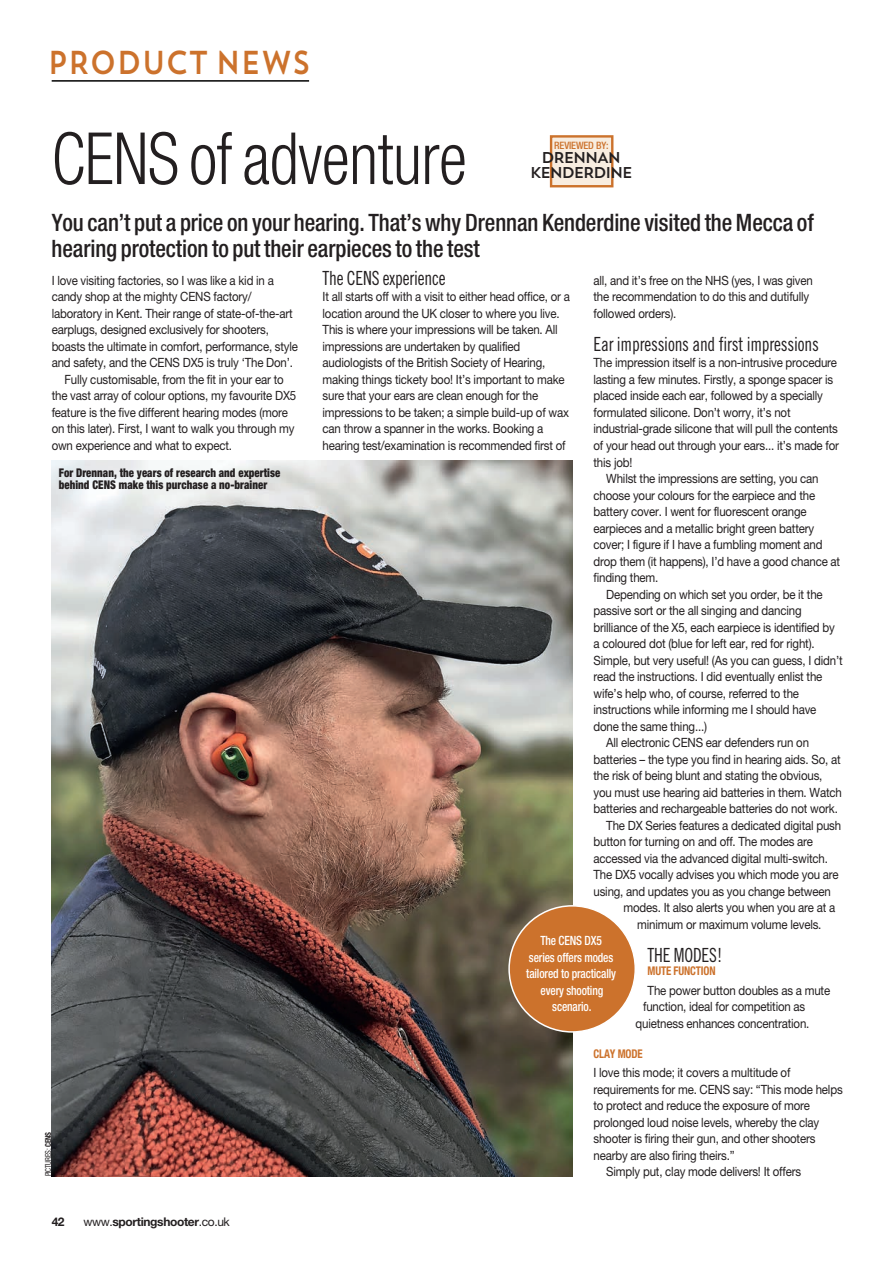
<style>
.page{position:relative;width:895px;height:1263px;background:#fff}
.page>*{position:absolute;margin:0;border:0;box-sizing:border-box;transform-origin:0 0}
.t1{font:300 condensed 72px "Pcpwkf Helvetica Neue";letter-spacing:-.005em;color:#231f20;scale:.9 1}
.t2{font:33px "Mffbrr Trend Sans One";letter-spacing:-.015em;color:#cc722c;scale:.87 1}
.t3{font:500 condensed 24px/25.5px "Whqbfb Helvetica Neue";letter-spacing:-.005em;color:#231f20;scale:.95 1}
.t4{font:19.5px "Htnrtr Trade Gothic Cond Eighteen";letter-spacing:-.01em;color:#231f20;scale:.9 1}
.t5{font:15.6px/14.4px "Mffbrr Trend Sans One";letter-spacing:-.12em;color:#231f20;text-align:center}
.t6{font:12.75px/16.5px "Gqknds Helvetica Neue";letter-spacing:-.015em;color:#231f20;scale:.9 1}
.t7{font:500 condensed 12.75px/16.5px "Whqbfb Helvetica Neue";letter-spacing:-.01em;color:#fff;text-align:center;scale:.9 1}
.t8{font:900 condensed 12px/12.8px "Qmrxyh Helvetica Neue";letter-spacing:.005em;color:#231f20;scale:.9 1}
.t9{font:700 12px "Qgwlfg Helvetica Neue";letter-spacing:-.03em;color:#231f20}
.t10{font:700 condensed 12px "Rwsjhy Helvetica Neue";letter-spacing:-.01em;color:#cc722c;scale:.9 1}
.t11{font:500 condensed 10.2px "Whqbfb Helvetica Neue";letter-spacing:-.01em;color:#cc722c}
.t12{font:condensed 8.25px "Gffwvm Helvetica Neue";letter-spacing:-.015em;color:#231f20;scale:.9 1}
.s1{font-family:"Rwsjhy Helvetica Neue";font-weight:700}
.s2{font-family:"Gqknds Helvetica Neue";font-weight:400}
</style>
<div class="page">
<svg style="left:549px;top:135px;width:65px;height:53px;background:#f1dac5"></svg>
<hr style="left:52px;top:80px;width:257px;height:2px;background:#000">
<img style="left:52px;top:460px;width:520px;height:716px">
<div style="left:509px;top:906px;width:126px;height:126px;background:#cc722c;border-radius:50%"></div>
<h2 class="t2" style="left:47px;top:51px;width:304px">PRODUCT NEWS</h2>
<h1 class="t1" style="left:52px;top:117px;width:462px">CENS of adventure</h1>
<h3 class="t3" style="left:52px;top:212px;width:803px">You can’t put a price on your hearing. That’s why Drennan Kenderdine visited the Mecca of hearing protection to put their earpieces to the test</h3>
<p class="t6" style="left:52px;top:273px;width:248px">I love visiting factories, so I was like a kid in a</p>
<p class="t6" style="left:52px;top:290px;width:224px">candy shop at the mighty CENS factory/</p>
<p class="t6" style="left:52px;top:306px;width:269px">laboratory in Kent. Their range of state-of-the-art</p>
<p class="t6" style="left:52px;top:323px;width:243px">earplugs, designed exclusively for shooters,</p>
<p class="t6" style="left:52px;top:339px;width:275px">boasts the ultimate in comfort, performance, style</p>
<p class="t6" style="left:52px;top:356px;width:269px">and safety, and the CENS DX5 is truly ‘The Don’.</p>
<p class="t6" style="left:64px;top:372px;width:245px">Fully customisable, from the fit in your ear to</p>
<p class="t6" style="left:52px;top:389px;width:273px">the vast array of colour options, my favourite DX5</p>
<p class="t6" style="left:52px;top:405px;width:264px">feature is the five different hearing modes (more</p>
<p class="t6" style="left:52px;top:422px;width:271px">on this later). First, I want to walk you through my</p>
<p class="t6" style="left:52px;top:438px;width:202px">own experience and what to expect.</p>
<p class="t11" style="left:554px;top:141px;width:56px">REVIEWED BY:</p>
<p class="t5" style="left:529px;top:153px;width:105px">DRENNAN<br>KENDERDINE</p>
<h3 class="t4" style="left:322px;top:267px;width:138px">The CENS experience</h3>
<p class="t6" style="left:322px;top:290px;width:276px">It all starts off with a visit to either head office, or a location around the UK closer to where you live.<br>This is where your impressions will be taken. All impressions are undertaken by qualified audiologists of the British Society of Hearing, making things tickety boo! It’s important to make sure that your ears are clean enough for the impressions to be taken; a simple build-up of wax can throw a spanner in the works. Booking a hearing test/examination is recommended first of</p>
<p class="t6" style="left:593px;top:273px;width:245px">all, and it’s free on the NHS (yes, I was given the recommendation to do this and dutifully followed orders).</p>
<h3 class="t4" style="left:593px;top:333px;width:252px">Ear impressions and first impressions</h3>
<p class="t6" style="left:593px;top:356px;width:272px">The impression itself is a non-intrusive procedure</p>
<p class="t6" style="left:593px;top:372px;width:268px">lasting a few minutes. Firstly, a sponge spacer is</p>
<p class="t6" style="left:593px;top:389px;width:256px">placed inside each ear, followed by a specially</p>
<p class="t6" style="left:593px;top:405px;width:220px">formulated silicone. Don’t worry, it’s not</p>
<p class="t6" style="left:593px;top:422px;width:273px">industrial-grade silicone that will pull the contents</p>
<p class="t6" style="left:593px;top:438px;width:274px">of your head out through your ears... it’s made for</p>
<p class="t6" style="left:593px;top:455px;width:45px">this job!</p>
<p class="t6" style="left:606px;top:471px;width:237px">Whilst the impressions are setting, you can</p>
<p class="t6" style="left:593px;top:488px;width:248px">choose your colours for the earpiece and the</p>
<p class="t6" style="left:593px;top:504px;width:238px">battery cover. I went for fluorescent orange</p>
<p class="t6" style="left:593px;top:521px;width:247px">earpieces and a metallic bright green battery</p>
<p class="t6" style="left:593px;top:537px;width:256px">cover; I figure if I have a fumbling moment and</p>
<p class="t6" style="left:593px;top:554px;width:275px">drop them (it happens), I’d have a good chance at</p>
<p class="t6" style="left:593px;top:570px;width:74px">finding them.</p>
<p class="t6" style="left:606px;top:587px;width:242px">Depending on which set you order, be it the</p>
<p class="t6" style="left:593px;top:603px;width:233px">passive sort or the all singing and dancing</p>
<p class="t6" style="left:593px;top:620px;width:269px">brilliance of the X5, each earpiece is identified by</p>
<p class="t6" style="left:593px;top:636px;width:247px">a coloured dot (blue for left ear, red for right).</p>
<p class="t6" style="left:593px;top:653px;width:278px">Simple, but very useful! (As you can guess, I didn’t</p>
<p class="t6" style="left:593px;top:669px;width:256px">read the instructions. I did eventually enlist the</p>
<p class="t6" style="left:593px;top:686px;width:230px">wife’s help who, of course, referred to the</p>
<p class="t6" style="left:593px;top:702px;width:249px">instructions while informing me I should have</p>
<p class="t6" style="left:593px;top:719px;width:128px">done the same thing...)</p>
<p class="t6" style="left:606px;top:735px;width:227px">All electronic CENS ear defenders run on</p>
<p class="t6" style="left:593px;top:752px;width:276px">batteries – the type you find in hearing aids. So, at</p>
<p class="t6" style="left:593px;top:768px;width:256px">the risk of being blunt and stating the obvious,</p>
<p class="t6" style="left:593px;top:785px;width:277px">you must use hearing aid batteries in them. Watch</p>
<p class="t6" style="left:593px;top:801px;width:273px">batteries and rechargeable batteries do not work.</p>
<p class="t6" style="left:606px;top:818px;width:262px">The DX Series features a dedicated digital push</p>
<p class="t6" style="left:593px;top:834px;width:245px">button for turning on and off. The modes are</p>
<p class="t6" style="left:593px;top:851px;width:262px">accessed via the advanced digital multi-switch.</p>
<p class="t6" style="left:593px;top:867px;width:274px">The DX5 vocally advises you which mode you are</p>
<p class="t6" style="left:593px;top:884px;width:265px">using, and updates you as you change between</p>
<p class="t6" style="left:623px;top:900px;width:237px">modes. It also alerts you when you are at a</p>
<p class="t6" style="left:637px;top:917px;width:206px">minimum or maximum volume levels.</p>
<h3 class="t4" style="left:647px;top:943px;width:85px">THE MODES!</h3>
<p class="t10" style="left:647px;top:966px;width:77px">MUTE FUNCTION</p>
<p class="t6" style="left:647px;top:983px;width:204px">The power button doubles as a mute</p>
<p class="t6" style="left:643px;top:999px;width:182px">function, ideal for competition as</p>
<p class="t6" style="left:635px;top:1016px;width:195px">quietness enhances concentration.</p>
<p class="t10" style="left:593px;top:1049px;width:56px">CLAY MODE</p>
<p class="t6" style="left:593px;top:1065px;width:220px">I love this mode; it covers a multitude of</p>
<p class="t6" style="left:593px;top:1082px;width:278px">requirements for me. CENS say: “This mode helps</p>
<p class="t6" style="left:593px;top:1098px;width:242px">to protect and reduce the exposure of more</p>
<p class="t6" style="left:593px;top:1115px;width:252px">prolonged loud noise levels, whereby the clay</p>
<p class="t6" style="left:593px;top:1131px;width:248px">shooter is firing their gun, and other shooters</p>
<p class="t6" style="left:593px;top:1148px;width:158px">nearby are also firing theirs.”</p>
<p class="t6" style="left:606px;top:1164px;width:218px">Simply put, clay mode delivers! It offers</p>
<p class="t8" style="left:59px;top:466px;width:248px">For Drennan, the years of research and expertise behind CENS make this purchase a no-brainer</p>
<p class="t7" style="left:526px;top:933px;width:101px">The CENS DX5 series offers modes tailored to practically every shooting scenario.</p>
<p class="t12" style="left:44px;top:1176px;width:51px;rotate:-90deg">PICTURES: <span class="s1">CENS</span></p>
<p class="t9" style="left:52px;top:1215px;width:14px">42</p>
<p class="t9" style="left:83px;top:1215px;width:148px"><span class="s2">www.</span>sportingshooter<span class="s2">.co.uk</span></p>
</div>
